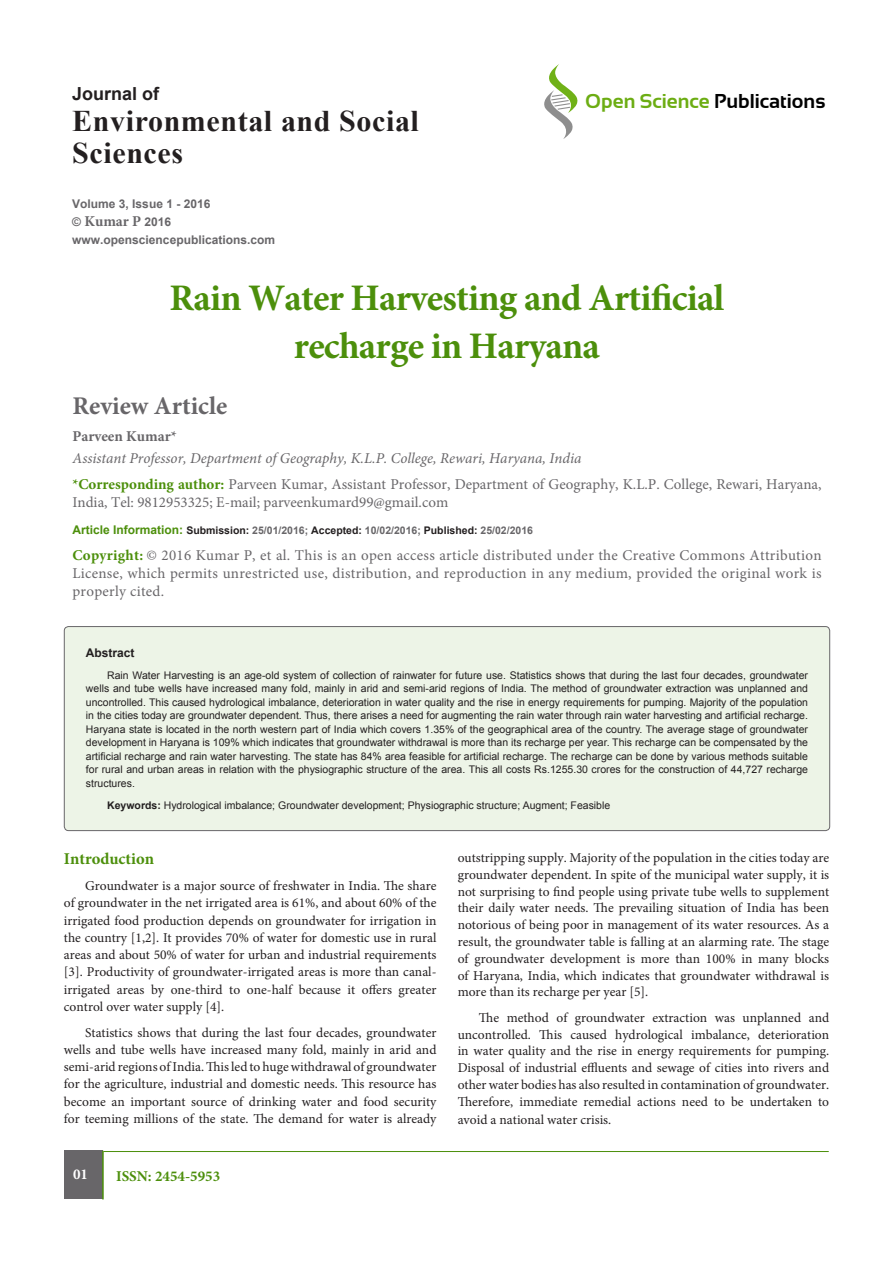
<style>
.page{position:relative;width:893px;height:1263px;background:#fff}
.page>*{position:absolute;margin:0;border:0;box-sizing:border-box;transform-origin:0 0}
.t1{font:700 37.5px/48px "Minion Pro";letter-spacing:-.02em;color:#4c8f0b;text-align:center}
.t2{font:700 30px/31.5px "Times New Roman";letter-spacing:.02em;color:#231f20}
.t3{font:700 25.5px "Minion Pro";color:#686669}
.t4{font:700 20.1px "Sansation";color:#000}
.t5{font:700 18px "Arial";color:#231f20}
.subsideheadding{font:700 16.5px "Minion Pro";color:#4c8f0b}
.t6{font:15px/18px "Minion Pro";color:#686669}
.t7{font:italic 15px "Minion Pro";color:#686669}
.Pa2{font:700 15px "Minion Pro";color:#686669}
.t8{font:700 15px "Minion Pro";color:#4c8f0b}
.t9{font:700 15px "Minion Pro";color:#fff}
.t10{font:13.5px/17.2px "Minion Pro";color:#231f20;text-align:justify}
.Pa1{font:700 12px "Arial";color:#686669}
.t11{font:700 12px "Arial";color:#231f20}
.t12{font:10.5px/13.5px "Arial";color:#231f20;text-align:justify}
.t13{font:700 10.5px "Arial";color:#686669}
.s1{color:#6cad13}
.s2{font-family:"Arial";font-size:12px}
.s3{font-weight:700;color:#4c8f0b}
.s4{font-size:12px;color:#4c8f0b}
.s5{color:#231f20}
.s6{font-weight:700}
</style>
<div class="page">
<svg style="left:544px;top:64px;width:34px;height:75px"></svg>
<div style="left:64px;top:1151px;width:38px;height:48px;background:#686669"></div>
<hr style="left:102px;top:1151px;width:2px;height:48px;background:#4c8f0b">
<hr style="left:103px;top:1151px;width:726px;height:1px;background:#4c8f0b">
<div style="left:64px;top:626px;width:766px;height:205px;background:#edf4e7;border-radius:4px"></div>
<div style="left:64px;top:626px;width:766px;height:205px;border:1px solid #686669;border-radius:4px"></div>
<p class="t5" style="left:72px;top:81px;width:89px">Journal of</p>
<p class="t2" style="left:72px;top:104px;width:348px">Environmental and Social<br>Sciences</p>
<h3 class="t4" style="left:585px;top:90px;width:242px"><span class="s1">Open Science</span> Publications</h3>
<p class="Pa1" style="left:72px;top:195px;width:140px">Volume 3, Issue 1 - 2016</p>
<p class="Pa2" style="left:72px;top:211px;width:101px"><span class="s2">©</span> Kumar P <span class="s2">2016</span></p>
<p class="Pa1" style="left:72px;top:231px;width:204px">www.opensciencepublications.com</p>
<p class="t1" style="left:170px;top:273px;width:556px">Rain Water Harvesting and Artificial recharge in Haryana</p>
<p class="t3" style="left:72px;top:388px;width:156px">Review Article</p>
<p class="Pa2" style="left:72px;top:425px;width:106px">Parveen Kumar*</p>
<p class="t7" style="left:72px;top:448px;width:511px">Assistant Professor, Department of Geography, K.L.P. College, Rewari, Haryana, India</p>
<p class="t6" style="left:72px;top:476px;width:751px"><span class="s3">*Corresponding author:</span> Parveen Kumar, Assistant Professor, Department of Geography, K.L.P. College, Rewari, Haryana,<br>India, Tel: 9812953325; E-mail; parveenkumard99@gmail.com</p>
<p class="t13" style="left:72px;top:523px;width:462px"><span class="s4">Article Information:</span> <span class="s5">Submission:</span> 25/01/2016; <span class="s5">Accepted:</span> 10/02/2016; <span class="s5">Published:</span> 25/02/2016</p>
<p class="t6" style="left:72px;top:547px;width:751px;text-align:justify"><span class="s3">Copyright:</span> © 2016 Kumar P, et al. This is an open access article distributed under the Creative Commons Attribution License, which permits unrestricted use, distribution, and reproduction in any medium, provided the original work is properly cited.</p>
<p class="t11" style="left:86px;top:644px;width:50px">Abstract</p>
<p class="t12" style="left:86px;top:668px;width:724px;text-indent:21px">Rain Water Harvesting is an age-old system of collection of rainwater for future use. Statistics shows that during the last four decades, groundwater wells and tube wells have increased many fold, mainly in arid and semi-arid regions of India. The method of groundwater extraction was unplanned and uncontrolled. This caused hydrological imbalance, deterioration in water quality and the rise in energy requirements for pumping. Majority of the population in the cities today are groundwater dependent. Thus, there arises a need for augmenting the rain water through rain water harvesting and artificial recharge.<br>Haryana state is located in the north western part of India which covers 1.35% of the geographical area of the country. The average stage of groundwater development in Haryana is 109% which indicates that groundwater withdrawal is more than its recharge per year. This recharge can be compensated by the artificial recharge and rain water harvesting. The state has 84% area feasible for artificial recharge. The recharge can be done by various methods suitable for rural and urban areas in relation with the physiographic structure of the area. This all costs Rs.1255.30 crores for the construction of 44,727 recharge structures.</p>
<p class="t12" style="left:107px;top:798px;width:505px"><span class="s6">Keywords:</span> Hydrological imbalance; Groundwater development; Physiographic structure; Augment; Feasible</p>
<p class="subsideheadding" style="left:64px;top:847px;width:92px">Introduction</p>
<p class="t10" style="left:64px;top:877px;width:374px;text-indent:21px">Groundwater is a major source of freshwater in India. The share of groundwater in the net irrigated area is 61%, and about 60% of the irrigated food production depends on groundwater for irrigation in the country [1,2]. It provides 70% of water for domestic use in rural areas and about 50% of water for urban and industrial requirements [3]. Productivity of groundwater-irrigated areas is more than canal&shy;irrigated areas by one-third to one-half because it offers greater control over water supply [4].</p>
<p class="t10" style="left:64px;top:1024px;width:374px;text-indent:21px">Statistics shows that during the last four decades, groundwater wells and tube wells have increased many fold, mainly in arid and semi-arid regions of India. This led to huge withdrawal of groundwater for the agriculture, industrial and domestic needs. This resource has become an important source of drinking water and food security for teeming millions of the state. The demand for water is already</p>
<p class="t9" style="left:73px;top:1164px;width:16px">01</p>
<p class="t8" style="left:116px;top:1166px;width:106px">ISSN: 2454-5953</p>
<p class="t10" style="left:458px;top:849px;width:373px;line-height:16.8px">outstripping supply. Majority of the population in the cities today are groundwater dependent. In spite of the municipal water supply, it is not surprising to find people using private tube wells to supplement their daily water needs. The prevailing situation of India has been notorious of being poor in management of its water resources. As a result, the groundwater table is falling at an alarming rate. The stage of groundwater development is more than 100% in many blocks of Haryana, India, which indicates that groundwater withdrawal is more than its recharge per year [5].</p>
<p class="t10" style="left:458px;top:1009px;width:373px;text-indent:21px">The method of groundwater extraction was unplanned and uncontrolled. This caused hydrological imbalance, deterioration in water quality and the rise in energy requirements for pumping.<br>Disposal of industrial effluents and sewage of cities into rivers and other water bodies has also resulted in contamination of groundwater.<br>Therefore, immediate remedial actions need to be undertaken to avoid a national water crisis.</p>
</div>
